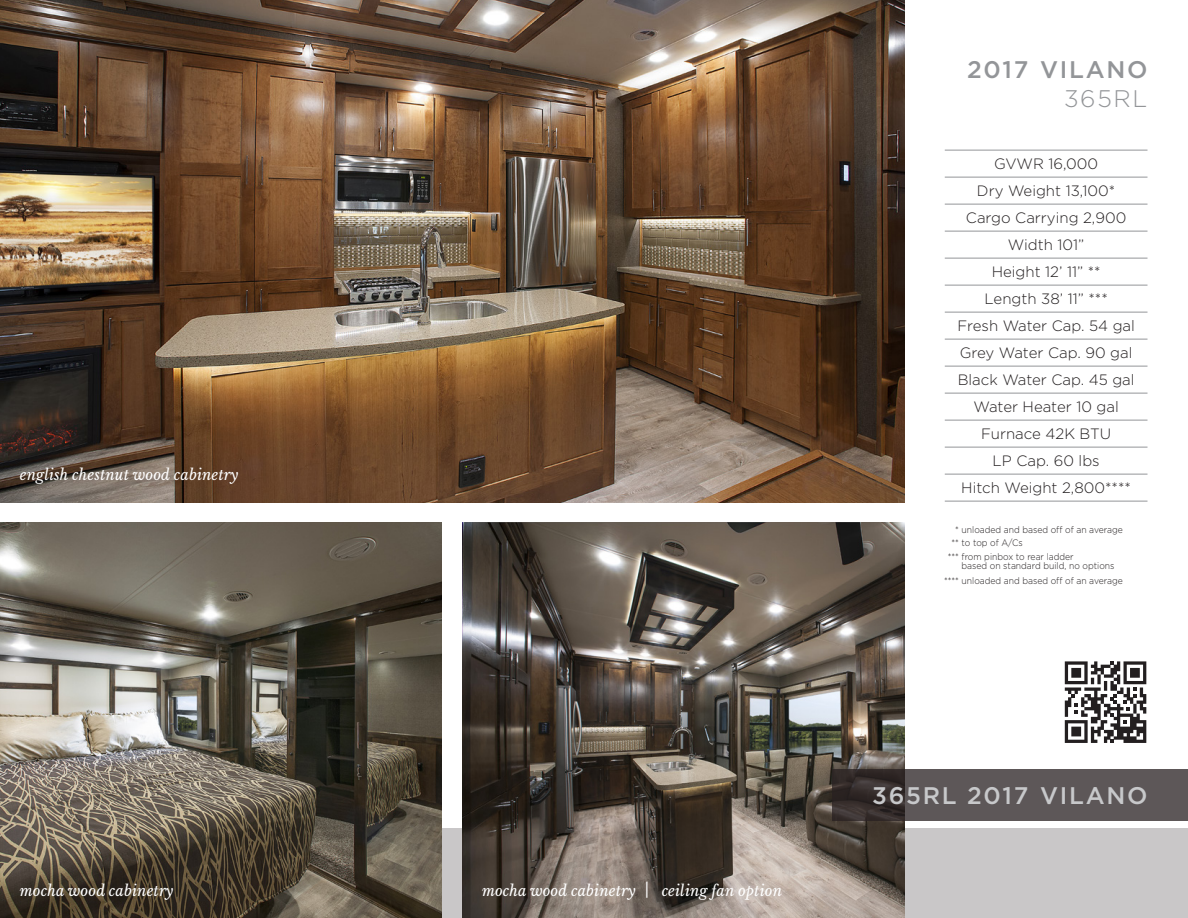
<style>
.page{position:relative;width:1188px;height:918px;background:#fff}
.page>*{position:absolute;margin:0;border:0;box-sizing:border-box;transform-origin:0 0}
.t1{font:500 24px "Gotham";letter-spacing:.07em;color:#c7c8ca}
.t2{font:500 24px "Gotham";letter-spacing:.07em;color:#939598}
.t3{font:300 24px "Gotham";letter-spacing:.07em;color:#939598}
.t4{font:300 15px/27px "Gotham";color:#231f20;text-align:center}
.t5{font:italic 15px "Libre Baskerville";color:#fff}
.t6{font:300 9.45px/14.7px "Gotham";color:#231f20;scale:.92 1}
</style>
<div class="page">
<div style="left:0;top:829px;width:1188px;height:89px;background:#c9c7c8"></div>
<img style="left:0;top:0;width:904px;height:502px">
<img style="left:0;top:523px;width:442px;height:395px">
<img style="left:462px;top:523px;width:442px;height:395px">
<svg style="left:832px;top:770px;width:356px;height:51px;background:#544d4e"></svg>
<hr style="left:945px;top:150px;width:203px;height:1px;background:#939598">
<hr style="left:945px;top:177px;width:203px;height:1px;background:#939598">
<hr style="left:945px;top:204px;width:203px;height:1px;background:#939598">
<hr style="left:945px;top:231px;width:203px;height:1px;background:#939598">
<hr style="left:945px;top:258px;width:203px;height:1px;background:#939598">
<hr style="left:945px;top:285px;width:203px;height:1px;background:#939598">
<hr style="left:945px;top:312px;width:203px;height:1px;background:#939598">
<hr style="left:945px;top:339px;width:203px;height:1px;background:#939598">
<hr style="left:945px;top:366px;width:203px;height:1px;background:#939598">
<hr style="left:945px;top:393px;width:203px;height:1px;background:#939598">
<hr style="left:945px;top:420px;width:203px;height:1px;background:#939598">
<hr style="left:945px;top:447px;width:203px;height:1px;background:#939598">
<hr style="left:945px;top:474px;width:203px;height:1px;background:#939598">
<hr style="left:945px;top:501px;width:203px;height:1px;background:#939598">
<svg style="left:1065px;top:661px;width:81px;height:82px"></svg>
<p class="t5" style="left:20px;top:466px;width:220px">english chestnut wood cabinetry</p>
<p class="t5" style="left:20px;top:881px;width:155px">mocha wood cabinetry</p>
<p class="t5" style="left:482px;top:881px;width:303px">mocha wood cabinetry | ceiling fan option</p>
<h1 class="t2" style="left:967px;top:56px;width:182px">2017 VILANO</h1>
<h1 class="t3" style="left:1064px;top:86px;width:85px">365RL</h1>
<p class="t4" style="left:957px;top:150px;width:179px">GVWR 16,000<br>Dry Weight 13,100*<br>Cargo Carrying 2,900<br>Width 101”<br>Height 12’ 11” **<br>Length 38’ 11” ***<br>Fresh Water Cap. 54 gal<br>Grey Water Cap. 90 gal<br>Black Water Cap. 45 gal<br>Water Heater 10 gal<br>Furnace 42K BTU<br>LP Cap. 60 lbs<br>Hitch Weight 2,800****</p>
<p class="t6" style="left:955px;top:522px;width:184px">* unloaded and based off of an average</p>
<p class="t6" style="left:951px;top:535px;width:79px">** to top of A/Cs</p>
<p class="t6" style="left:948px;top:549px;width:138px">*** from pinbox to rear ladder</p>
<p class="t6" style="left:944px;top:558px;width:196px;text-indent:17px">based on standard build, no options **** unloaded and based off of an average</p>
<h1 class="t1" style="left:872px;top:782px;width:277px">365RL 2017 VILANO</h1>
</div>
